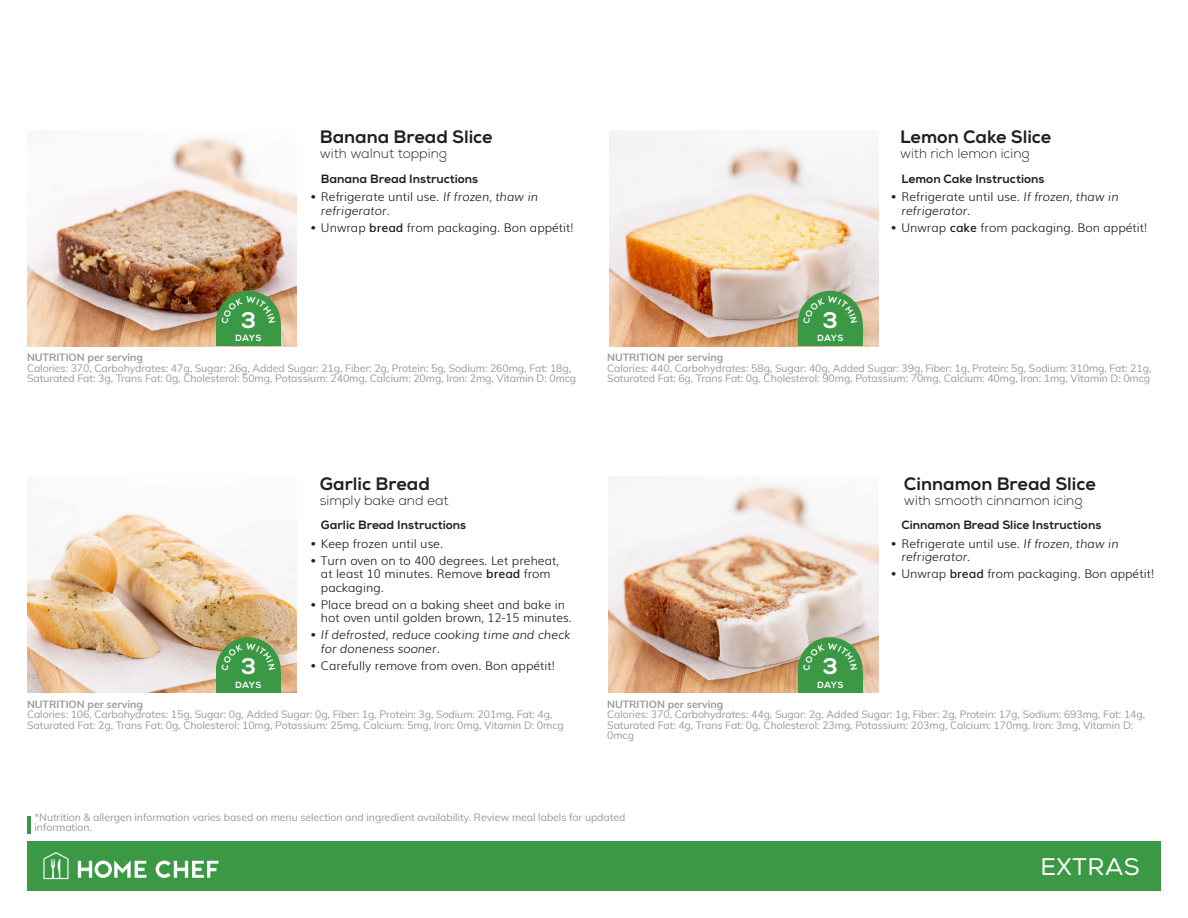
<style>
.page{position:relative;width:1188px;height:918px;background:#fff}
.page>*{position:absolute;margin:0;border:0;box-sizing:border-box;transform-origin:0 0}
.t1{font:24px "Nexa";letter-spacing:.025em;color:#fff}
.t2{font:800 22.5px "Nexa";color:#fff}
.t3{font:800 18px "Nexa";color:#231f20}
.t4{font:300 13.5px "Nexa";color:#231f20}
.t5{font:300 12px/13.5px "Muli";color:#231f20}
.t6{font:italic 300 12px/13.5px "Muli";color:#231f20}
.Step_Heading{font:800 12px "Nexa";color:#231f20}
.Ingredient_List{font:10.5px/10.5px "Muli";letter-spacing:-.005em;color:#9a9a9a}
.t7{font:800 9px "Nexa";letter-spacing:.025em;color:#fff}
.s1{font-style:normal}
.s2{font-weight:600}
.s3{font-weight:700}
</style>
<div class="page">
<div style="left:27px;top:841px;width:1134px;height:50px;background:#3b9844"></div>
<img style="left:609px;top:130px;width:270px;height:216px">
<img style="left:27px;top:513px;width:270px;height:180px">
<img style="left:27px;top:137px;width:270px;height:209px">
<svg style="left:78px;top:860px;width:140px;height:18px"></svg>
<svg style="left:43px;top:852px;width:26px;height:27px"></svg>
<img style="left:609px;top:477px;width:270px;height:216px">
<div style="left:798px;top:671px;width:65px;height:22px;background:#3b9844"></div>
<div style="left:216px;top:671px;width:65px;height:22px;background:#3b9844"></div>
<div style="left:798px;top:325px;width:65px;height:21px;background:#3b9844"></div>
<div style="left:216px;top:325px;width:65px;height:21px;background:#3b9844"></div>
<hr style="left:27px;top:816px;width:3px;height:17px;background:#3b9844">
<svg style="left:798px;top:637px;width:65px;height:34px;background:#5da15c"></svg>
<svg style="left:216px;top:637px;width:65px;height:34px;background:#599a50"></svg>
<svg style="left:798px;top:291px;width:65px;height:34px;background:#5ba25d"></svg>
<svg style="left:216px;top:291px;width:65px;height:34px;background:#509046"></svg>
<p class="t3" style="left:320px;top:126px;width:174px">Banana Bread Slice</p>
<p class="t4" style="left:320px;top:145px;width:129px">with walnut topping</p>
<p class="Step_Heading" style="left:321px;top:171px;width:159px">Banana Bread Instructions</p>
<p class="t6" style="left:321px;top:189px;width:219px;text-indent:-10px"><span class="s1">• Refrigerate until use.</span> If frozen, thaw in refrigerator.</p>
<p class="t5" style="left:310px;top:220px;width:265px">• Unwrap <span class="s2">bread</span> from packaging. Bon appétit!</p>
<p class="t2" style="left:241px;top:306px;width:17px">3</p>
<p class="t2" style="left:823px;top:306px;width:17px">3</p>
<p class="t7" style="left:235px;top:333px;width:28px">DAYS</p>
<p class="t7" style="left:817px;top:333px;width:28px">DAYS</p>
<p class="t3" style="left:900px;top:126px;width:153px">Lemon Cake Slice</p>
<p class="t4" style="left:900px;top:145px;width:131px">with rich lemon icing</p>
<p class="Step_Heading" style="left:901px;top:171px;width:144px">Lemon Cake Instructions</p>
<p class="t6" style="left:901px;top:189px;width:219px;text-indent:-10px"><span class="s1">• Refrigerate until use.</span> If frozen, thaw in refrigerator.</p>
<p class="t5" style="left:891px;top:220px;width:258px">• Unwrap <span class="s2">cake</span> from packaging. Bon appétit!</p>
<p class="Ingredient_List" style="left:27px;top:352px;width:551px"><span class="s3">NUTRITION per serving<br></span>Calories: 370, Carbohydrates: 47g, Sugar: 26g, Added Sugar: 21g, Fiber: 2g, Protein: 5g, Sodium: 260mg, Fat: 18g,<br>Saturated Fat: 3g, Trans Fat: 0g, Cholesterol: 50mg, Potassium: 240mg, Calcium: 20mg, Iron: 2mg, Vitamin D: 0mcg</p>
<p class="Ingredient_List" style="left:607px;top:352px;width:546px"><span class="s3">NUTRITION per serving<br></span>Calories: 440, Carbohydrates: 58g, Sugar: 40g, Added Sugar: 39g, Fiber: 1g, Protein: 5g, Sodium: 310mg, Fat: 21g,<br>Saturated Fat: 6g, Trans Fat: 0g, Cholesterol: 90mg, Potassium: 70mg, Calcium: 40mg, Iron: 1mg, Vitamin D: 0mcg</p>
<p class="t3" style="left:320px;top:472px;width:111px">Garlic Bread</p>
<p class="t4" style="left:320px;top:492px;width:130px">simply bake and eat</p>
<p class="Step_Heading" style="left:321px;top:518px;width:147px">Garlic Bread Instructions</p>
<p class="t5" style="left:310px;top:536px;width:134px">• Keep frozen until use.</p>
<p class="t5" style="left:321px;top:553px;width:240px;text-indent:-10px">• Turn oven on to 400 degrees. Let preheat, at least 10 minutes. Remove <span class="s2">bread</span> from packaging.</p>
<p class="t5" style="left:321px;top:597px;width:252px;text-indent:-10px">• Place bread on a baking sheet and bake in hot oven until golden brown, 12-15 minutes.</p>
<p class="t6" style="left:321px;top:627px;width:251px;text-indent:-10px"><span class="s1">•</span> If defrosted, reduce cooking time and check for doneness sooner.</p>
<p class="t5" style="left:310px;top:658px;width:246px">• Carefully remove from oven. Bon appétit!</p>
<p class="t2" style="left:241px;top:653px;width:17px">3</p>
<p class="t2" style="left:823px;top:653px;width:17px">3</p>
<p class="t7" style="left:235px;top:679px;width:28px">DAYS</p>
<p class="t7" style="left:817px;top:679px;width:28px">DAYS</p>
<p class="t3" style="left:904px;top:472px;width:193px">Cinnamon Bread Slice</p>
<p class="t4" style="left:904px;top:492px;width:180px">with smooth cinnamon icing</p>
<p class="Step_Heading" style="left:901px;top:518px;width:201px">Cinnamon Bread Slice Instructions</p>
<p class="t6" style="left:901px;top:536px;width:219px;text-indent:-10px"><span class="s1">• Refrigerate until use.</span> If frozen, thaw in refrigerator.</p>
<p class="t5" style="left:891px;top:566px;width:265px">• Unwrap <span class="s2">bread</span> from packaging. Bon appétit!</p>
<p class="Ingredient_List" style="left:27px;top:698px;width:538px"><span class="s3">NUTRITION per serving<br></span>Calories: 106, Carbohydrates: 15g, Sugar: 0g, Added Sugar: 0g, Fiber: 1g, Protein: 3g, Sodium: 201mg, Fat: 4g,<br>Saturated Fat: 2g, Trans Fat: 0g, Cholesterol: 10mg, Potassium: 25mg, Calcium: 5mg, Iron: 0mg, Vitamin D: 0mcg</p>
<p class="Ingredient_List" style="left:607px;top:698px;width:539px"><span class="s3">NUTRITION per serving<br></span>Calories: 370, Carbohydrates: 44g, Sugar: 2g, Added Sugar: 1g, Fiber: 2g, Protein: 17g, Sodium: 693mg, Fat: 14g, Saturated Fat: 4g, Trans Fat: 0g, Cholesterol: 23mg, Potassium: 203mg, Calcium: 170mg, Iron: 3mg, Vitamin D:<br>0mcg</p>
<p class="Ingredient_List" style="left:34px;top:811px;width:592px">*Nutrition &amp; allergen information varies based on menu selection and ingredient availability. Review meal labels for updated information.</p>
<p class="t1" style="left:1040px;top:853px;width:101px">EXTRAS</p>
</div>
